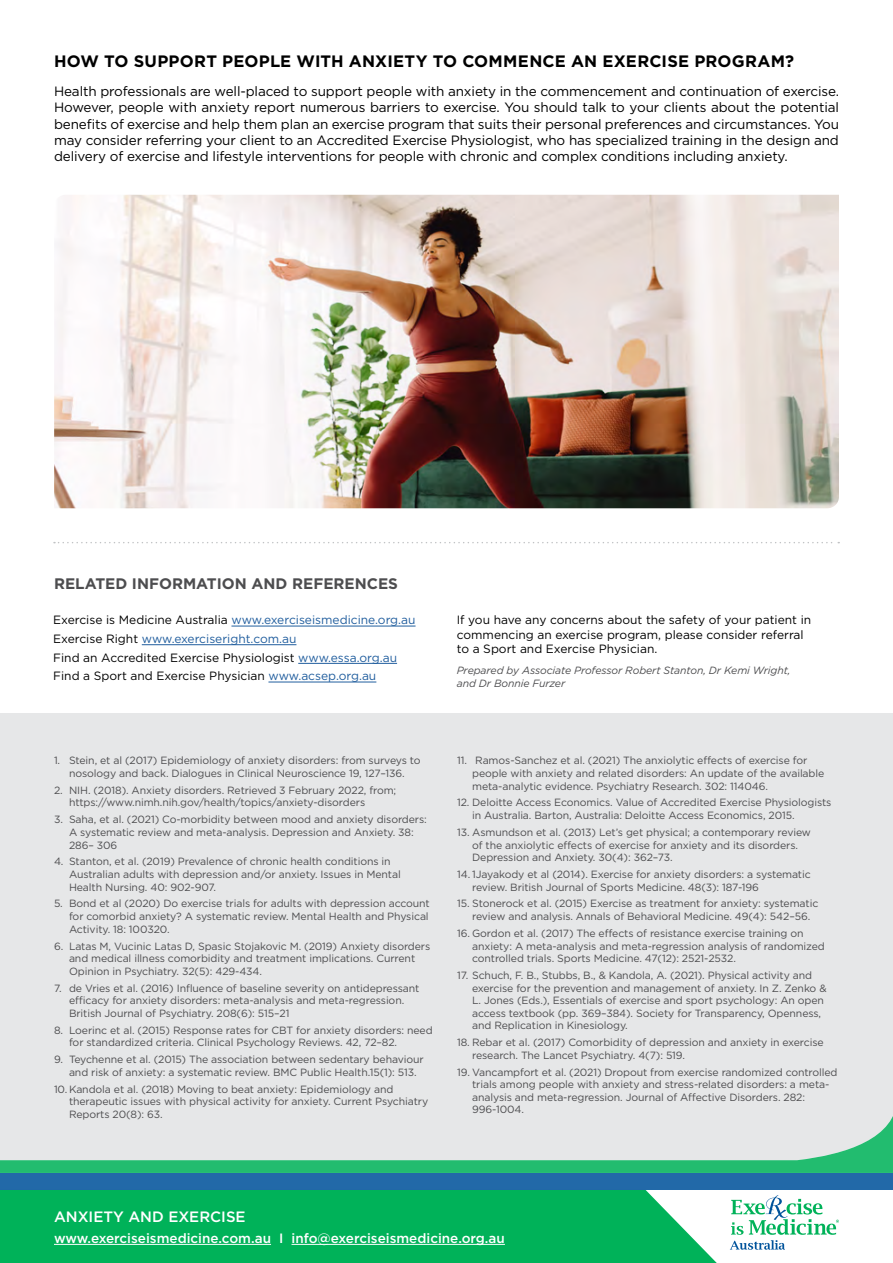
<style>
.page{position:relative;width:893px;height:1263px;background:#fff}
.page>*{position:absolute;margin:0;border:0;box-sizing:border-box;transform-origin:0 0}
.t1{font:700 16.5px "Gotham";letter-spacing:.015em;color:#000}
.t2{font:700 15.3px "Gotham";color:#4d4d4f}
.t3{font:500 15px "Gotham";color:#fff}
.t4{font:13.5px/16.2px "Gotham";letter-spacing:-.01em;color:#000;text-align:justify}
.t5{font:500 13.5px "Gotham";color:#fff}
.t6{font:12px/18.6px "Gotham";color:#000}
.t7{font:10.5px/12.6px "Gotham";letter-spacing:-.01em;color:#4d4d4f}
.t8{font:italic 10.5px/12.6px "Gotham";letter-spacing:-.01em;color:#4d4d4f}
.s1{color:#215e9e}
</style>
<div class="page">
<div style="left:0;top:713px;width:893px;height:448px;background:#e6e7e8"></div>
<svg style="left:54px;top:542px;width:785px;height:1px"></svg>
<div style="left:0;top:1190px;width:717px;height:73px;background:#00b259"></div>
<div style="left:0;top:1173px;width:893px;height:17px;background:#2269a8"></div>
<svg style="left:0;top:1116px;width:893px;height:57px"></svg>
<svg style="left:730px;top:1195px;width:109px;height:55px"></svg>
<hr style="left:54px;top:1244px;width:217px;height:1px;background:#fff">
<hr style="left:292px;top:1244px;width:213px;height:1px;background:#fff">
<img style="left:54px;top:195px;width:785px;height:313px">
<hr style="left:231px;top:626px;width:185px;height:1px;background:#215e9e">
<hr style="left:142px;top:644px;width:154px;height:1px;background:#215e9e">
<hr style="left:298px;top:663px;width:99px;height:1px;background:#215e9e">
<hr style="left:268px;top:682px;width:108px;height:1px;background:#215e9e">
<h1 class="t1" style="left:54px;top:50px;width:742px">HOW TO SUPPORT PEOPLE WITH ANXIETY TO COMMENCE AN EXERCISE PROGRAM?</h1>
<p class="t4" style="left:54px;top:83px;width:786px">Health professionals are well-placed to support people with anxiety in the commencement and continuation of exercise.<br>However, people with anxiety report numerous barriers to exercise. You should talk to your clients about the potential benefits of exercise and help them plan an exercise program that suits their personal preferences and circumstances. You may consider referring your client to an Accredited Exercise Physiologist, who has specialized training in the design and delivery of exercise and lifestyle interventions for people with chronic and complex conditions including anxiety.</p>
<h2 class="t2" style="left:54px;top:573px;width:346px">RELATED INFORMATION AND REFERENCES</h2>
<p class="t6" style="left:53px;top:611px;width:364px">Exercise is Medicine Australia <span class="s1">www.exerciseismedicine.org.au </span>Exercise Right <span class="s1">www.exerciseright.com.au<br></span>Find an Accredited Exercise Physiologist <span class="s1">www.essa.org.au </span>Find a Sport and Exercise Physician <span class="s1">www.acsep.org.au</span></p>
<p class="t6" style="left:457px;top:613px;width:356px;line-height:14.4px">If you have any concerns about the safety of your patient in commencing an exercise program, please consider referral to a Sport and Exercise Physician.</p>
<p class="t8" style="left:457px;top:664px;width:335px">Prepared by Associate Professor Robert Stanton, Dr Kemi Wright, and Dr Bonnie Furzer</p>
<p class="t7" style="left:54px;top:754px;width:368px;text-align:center">1. Stein, et al (2017) Epidemiology of anxiety disorders: from surveys to nosology and back. Dialogues in Clinical Neuroscience 19, 127–136.</p>
<p class="t7" style="left:69px;top:784px;width:329px;text-indent:-15px">2. NIH. (2018). Anxiety disorders. Retrieved 3 February 2022, from; https://www.nimh.nih.gov/health/topics/anxiety-disorders</p>
<p class="t7" style="left:69px;top:813px;width:359px;text-indent:-15px">3. Saha, et al. (2021) Co-morbidity between mood and anxiety disorders:<br>A systematic review and meta-analysis. Depression and Anxiety. 38:<br>286– 306</p>
<p class="t7" style="left:69px;top:855px;width:333px;text-indent:-15px">4. Stanton, et al. (2019) Prevalence of chronic health conditions in<br>Australian adults with depression and/or anxiety. Issues in Mental<br>Health Nursing. 40: 902-907.</p>
<p class="t7" style="left:69px;top:897px;width:362px;text-align:justify;text-indent:-15px">5. Bond et al (2020) Do exercise trials for adults with depression account for comorbid anxiety? A systematic review. Mental Health and Physical Activity. 18: 100320.</p>
<p class="t7" style="left:69px;top:939px;width:363px;text-indent:-15px">6. Latas M, Vucinic Latas D, Spasic Stojakovic M. (2019) Anxiety disorders and medical illness comorbidity and treatment implications. Current<br>Opinion in Psychiatry. 32(5): 429-434.</p>
<p class="t7" style="left:69px;top:981px;width:352px;text-indent:-15px">7. de Vries et al. (2016) Influence of baseline severity on antidepressant efficacy for anxiety disorders: meta-analysis and meta-regression.<br>British Journal of Psychiatry. 208(6): 515–21</p>
<p class="t7" style="left:69px;top:1023px;width:365px;text-indent:-15px">8. Loerinc et al. (2015) Response rates for CBT for anxiety disorders: need for standardized criteria. Clinical Psychology Reviews. 42, 72–82.</p>
<p class="t7" style="left:69px;top:1053px;width:356px;text-indent:-15px">9. Teychenne et al. (2015) The association between sedentary behaviour and risk of anxiety: a systematic review. BMC Public Health.15(1): 513.</p>
<p class="t7" style="left:69px;top:1082px;width:361px;text-indent:-15px">10. Kandola et al. (2018) Moving to beat anxiety: Epidemiology and therapeutic issues with physical activity for anxiety. Current Psychiatry<br>Reports 20(8): 63.</p>
<p class="t7" style="left:472px;top:754px;width:354px;text-indent:-15px">11. Ramos-Sanchez et al. (2021) The anxiolytic effects of exercise for people with anxiety and related disorders: An update of the available meta-analytic evidence. Psychiatry Research. 302: 114046.</p>
<p class="t7" style="left:472px;top:796px;width:361px;text-indent:-15px">12. Deloitte Access Economics. Value of Accredited Exercise Physiologists in Australia. Barton, Australia: Deloitte Access Economics, 2015.</p>
<p class="t7" style="left:472px;top:826px;width:340px;text-indent:-15px">13. Asmundson et al. (2013) Let’s get physical; a contemporary review of the anxiolytic effects of exercise for anxiety and its disorders.<br>Depression and Anxiety. 30(4): 362–73.</p>
<p class="t7" style="left:472px;top:868px;width:340px;text-indent:-15px">14. 1Jayakody et al (2014). Exercise for anxiety disorders: a systematic review. British Journal of Sports Medicine. 48(3): 187-196</p>
<p class="t7" style="left:472px;top:897px;width:348px;text-indent:-15px">15. Stonerock et al. (2015) Exercise as treatment for anxiety: systematic review and analysis. Annals of Behavioral Medicine. 49(4): 542–56.</p>
<p class="t7" style="left:472px;top:927px;width:354px;text-indent:-15px">16. Gordon et al. (2017) The effects of resistance exercise training on anxiety: A meta-analysis and meta-regression analysis of randomized controlled trials. Sports Medicine. 47(12): 2521-2532.</p>
<p class="t7" style="left:472px;top:969px;width:356px;text-indent:-15px">17. Schuch, F. B., Stubbs, B., &amp; Kandola, A. (2021). Physical activity and exercise for the prevention and management of anxiety. In Z. Zenko &amp; L. Jones (Eds.), Essentials of exercise and sport psychology: An open access textbook (pp. 369–384). Society for Transparency, Openness, and Replication in Kinesiology.</p>
<p class="t7" style="left:472px;top:1036px;width:353px;text-indent:-15px">18. Rebar et al. (2017) Comorbidity of depression and anxiety in exercise research. The Lancet Psychiatry. 4(7): 519.</p>
<p class="t7" style="left:472px;top:1065px;width:367px;text-indent:-15px">19. Vancampfort et al. (2021) Dropout from exercise randomized controlled trials among people with anxiety and stress-related disorders: a meta&shy;analysis and meta-regression. Journal of Affective Disorders. 282:<br>996-1004.</p>
<h3 class="t3" style="left:54px;top:1207px;width:193px">ANXIETY AND EXERCISE</h3>
<p class="t5" style="left:54px;top:1229px;width:452px">www.exerciseismedicine.com.au I info@exerciseismedicine.org.au</p>
</div>
